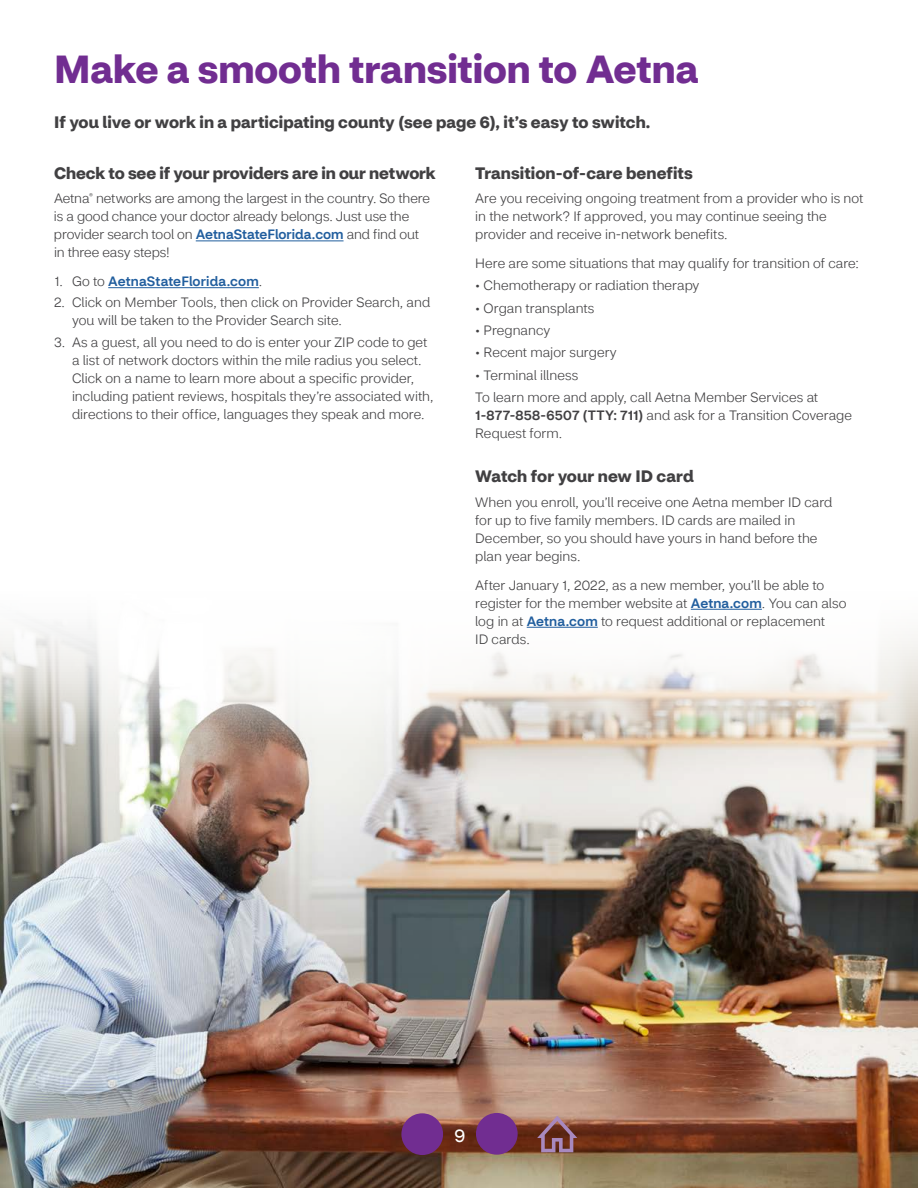
<style>
.page{position:relative;width:918px;height:1188px;background:#fff}
.page>*{position:absolute;margin:0;border:0;box-sizing:border-box;transform-origin:0 0}
.t1{font:700 39px "CVS Health Sans";color:#712d91}
.t2{font:18px "CVS Health Sans";color:#fff}
.t3{font:700 16.5px "CVS Health Sans";color:#414042}
.t4{font:300 13.5px/18px "CVS Health Sans";color:#414042}
.t5{font:500 13.5px "CVS Health Sans";letter-spacing:.015em;color:#215e9e}
.s1{font-weight:500;color:#215e9e}
.s2{font-weight:300;color:#414042}
.s3{font-weight:500}
</style>
<div class="page">
<img style="left:0;top:608px;width:918px;height:580px">
<hr style="left:196px;top:241px;width:148px;height:1px;background:#215e9e">
<hr style="left:108px;top:287px;width:151px;height:1px;background:#215e9e">
<hr style="left:691px;top:609px;width:71px;height:1px;background:#215e9e">
<hr style="left:527px;top:627px;width:71px;height:1px;background:#215e9e">
<div style="left:476px;top:1113px;width:42px;height:42px;background:#712d91;border-radius:50%"></div>
<div style="left:401px;top:1113px;width:42px;height:42px;background:#712d91;border-radius:50%"></div>
<svg style="left:537px;top:1116px;width:40px;height:36px"></svg>
<h2 class="t1" style="left:54px;top:45px;width:646px">Make a smooth transition to Aetna</h2>
<p class="t3" style="left:54px;top:112px;width:598px">If you live or work in a participating county (see page 6), it’s easy to switch.</p>
<h3 class="t3" style="left:54px;top:162px;width:383px">Check to see if your providers are in our network</h3>
<p class="t4" style="left:54px;top:190px;width:378px">Aetna<sup>®</sup> networks are among the largest in the country. So there is a good chance your doctor already belongs. Just use the provider search tool on <span class="s1">AetnaStateFlorida.com</span> and find out in three easy steps!</p>
<p class="t5" style="left:55px;top:273px;width:209px"><span class="s2">1. Go to</span> AetnaStateFlorida.com<span class="s2">.</span></p>
<p class="t4" style="left:72px;top:294px;width:360px;text-indent:-18px">2. Click on Member Tools, then click on Provider Search, and you will be taken to the Provider Search site.</p>
<p class="t4" style="left:72px;top:333px;width:363px;text-indent:-18px">3. As a guest, all you need to do is enter your ZIP code to get a list of network doctors within the mile radius you select.<br>Click on a name to learn more about a specific provider, including patient reviews, hospitals they’re associated with, directions to their office, languages they speak and more.</p>
<h3 class="t3" style="left:475px;top:162px;width:219px">Transition-of-care benefits</h3>
<p class="t4" style="left:475px;top:190px;width:390px">Are you receiving ongoing treatment from a provider who is not in the network? If approved, you may continue seeing the provider and receive in-network benefits.</p>
<p class="t4" style="left:475px;top:254px;width:385px">Here are some situations that may qualify for transition of care:</p>
<p class="t4" style="left:475px;top:277px;width:226px">• Chemotherapy or radiation therapy</p>
<p class="t4" style="left:475px;top:299px;width:121px">• Organ transplants</p>
<p class="t4" style="left:475px;top:321px;width:77px">• Pregnancy</p>
<p class="t4" style="left:475px;top:344px;width:143px">• Recent major surgery</p>
<p class="t4" style="left:475px;top:366px;width:105px">• Terminal illness</p>
<p class="t4" style="left:475px;top:388px;width:378px">To learn more and apply, call Aetna Member Services at<br><span class="s3">1-877-858-6507 (TTY: 711)</span> and ask for a Transition Coverage<br>Request form.</p>
<h3 class="t3" style="left:475px;top:466px;width:220px">Watch for your new ID card</h3>
<p class="t4" style="left:475px;top:493px;width:359px">When you enroll, you’ll receive one Aetna member ID card for up to five family members. ID cards are mailed in December, so you should have yours in hand before the plan year begins.</p>
<p class="t4" style="left:475px;top:576px;width:373px">After January 1, 2022, as a new member, you’ll be able to register for the member website at <span class="s1">Aetna.com</span>. You can also log in at <span class="s1">Aetna.com</span> to request additional or replacement<br>ID cards.</p>
<h2 class="t2" style="left:454px;top:1124px;width:12px">9</h2>
</div>
